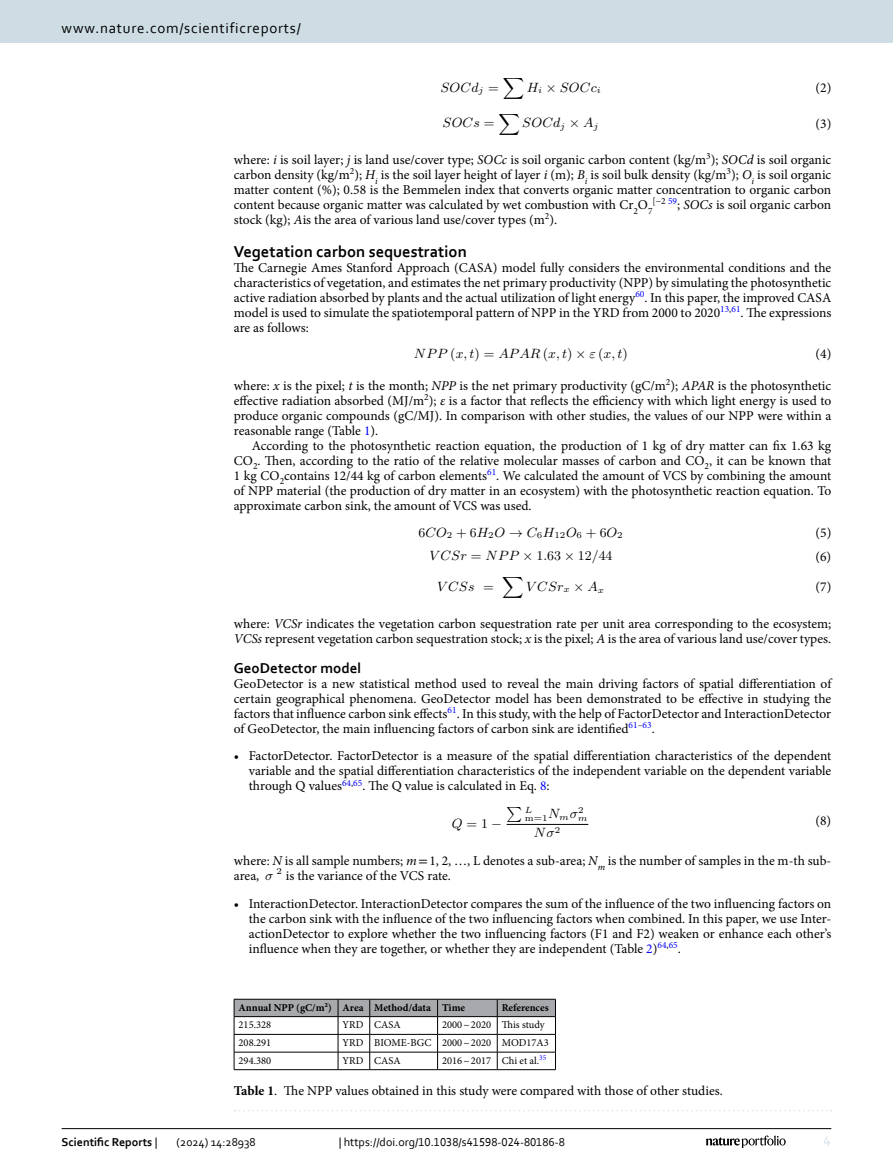
<style>
.page{position:relative;width:893px;height:1174px;background:#fff}
.page>*{position:absolute;margin:0;border:0;box-sizing:border-box;transform-origin:0 0}
.Head_1{font:700 16.5px "Corbel";color:#000}
.t1{font:15px "Corbel";letter-spacing:.05em;color:#000}
.Head_2{font:700 15px "Corbel";color:#000}
.t2{font:15px "LM Math Extension 10";color:#000}
.t3{font:15px "Corbel";color:#d9e4eb}
.Body_Text{font:13.5px/15px "Minion Pro";color:#000;text-align:justify}
.Body_Text_Indent{font:13.5px/15px "Minion Pro";letter-spacing:-.005em;color:#000;text-align:justify}
.t4{font:13.5px "LM Math Italic 9";letter-spacing:.07em;color:#000}
.Table_Caption{font:13.5px "Minion Pro";color:#000}
.EQ{font:13.5px "Minion Pro";color:#000}
.t5{font:13.5px "LM Roman 9";color:#000}
.t6{font:12px "Corbel";color:#000}
.t7{font:700 12px "Corbel";color:#000}
.Table_Body{font:10.5px "Minion Pro";color:#000}
.Table_Head{font:700 10.5px "Minion Pro";color:#000}
.t8{font:9px "LM Roman 6";color:#000}
.t9{font:9px "LM Math Italic 6";color:#000}
.s1{font-family:"LM Roman 9"}
.s2{font-style:italic}
.s3{color:#00f}
.s4{font-family:"LM Math Italic 9"}
.s5{font-family:"SFRM0600"}
.s6{font-family:"LM Math Italic 6"}
.s7{font-family:"STIX"}
.s8{font-weight:700}
.s9{font-weight:400}
</style>
<div class="page">
<hr style="left:507px;top:824px;width:81px;height:1px;background:#000">
<hr style="left:338px;top:1069px;width:32px;height:1px;background:#000">
<hr style="left:370px;top:1069px;width:68px;height:1px;background:#000">
<hr style="left:438px;top:1069px;width:59px;height:1px;background:#000">
<svg style="left:234px;top:999px;width:322px;height:70px"></svg>
<hr style="left:497px;top:1069px;width:59px;height:1px;background:#000">
<hr style="left:234px;top:1069px;width:104px;height:1px;background:#000">
<svg style="left:235px;top:1110px;width:597px;height:1px"></svg>
<hr style="left:62px;top:1128px;width:769px;height:1px;background:#000">
<svg style="left:706px;top:1135px;width:80px;height:12px"></svg>
<div style="left:0;top:0;width:893px;height:43px;background:#cedde4"></div>
<p class="t1" style="left:62px;top:18px;width:241px">www.nature.com/scientificreports/</p>
<p class="t4" style="left:440px;top:81px;width:60px">SOCd<sub>j</sub> <span class="s1">=</span></p>
<p class="t2" style="left:503px;top:64px;width:23px">∑</p>
<p class="t4" style="left:527px;top:81px;width:17px">H<sub>i</sub></p>
<p class="t4" style="left:560px;top:81px;width:42px">SOCc<sub>i</sub></p>
<p class="EQ" style="left:815px;top:78px;width:17px">(2)</p>
<p class="t4" style="left:442px;top:117px;width:53px">SOCs <span class="s1">=</span></p>
<p class="t2" style="left:498px;top:100px;width:23px">∑</p>
<p class="t4" style="left:522px;top:117px;width:44px">SOCd<sub>j</sub></p>
<p class="t4" style="left:583px;top:117px;width:16px">A<sub>j</sub></p>
<p class="EQ" style="left:815px;top:114px;width:17px">(3)</p>
<p class="Body_Text" style="left:234px;top:152px;width:599px">where: <span class="s2">i</span> is soil layer; <span class="s2">j</span> is land use/cover type; <span class="s2">SOCc</span> is soil organic carbon content (kg/m<sup>3</sup>); <span class="s2">SOCd</span> is soil organic carbon density (kg/m<sup>2</sup>); <span class="s2">H</span><sub>i</sub> is the soil layer height of layer <span class="s2">i</span> (m); <span class="s2">B</span><sub>i</sub> is soil bulk density (kg/m<sup>3</sup>); <span class="s2">O</span><sub>i</sub> is soil organic matter content (%); 0.58 is the Bemmelen index that converts organic matter concentration to organic carbon content because organic matter was calculated by wet combustion with Cr<sub>2</sub>O<sub>7</sub><sup>[−2</sup> <sup>59</sup>; <span class="s2">SOCs</span> is soil organic carbon stock (kg); <span class="s2">A</span>is the area of various land use/cover types (m<sup>2</sup>).</p>
<p class="Head_1" style="left:234px;top:241px;width:234px">Vegetation carbon sequestration</p>
<p class="Body_Text" style="left:234px;top:260px;width:599px">The Carnegie Ames Stanford Approach (CASA) model fully considers the environmental conditions and the characteristics of vegetation, and estimates the net primary productivity (NPP) by simulating the photosynthetic active radiation absorbed by plants and the actual utilization of light energy<sup>60</sup>. In this paper, the improved CASA model is used to simulate the spatiotemporal pattern of NPP in the YRD from 2000 to 2020<sup>13</sup><sup>,</sup><sup>61</sup>. The expressions are as follows:</p>
<p class="t4" style="left:414px;top:348px;width:160px">NPP <span class="s1">(</span>x,t<span class="s1">) =</span> APAR<span class="s1">(</span>x,t<span class="s1">)</span></p>
<p class="t4" style="left:589px;top:348px;width:40px">ε <span class="s1">(</span>x, t<span class="s1">)</span></p>
<p class="EQ" style="left:815px;top:345px;width:17px">(4)</p>
<p class="Body_Text" style="left:234px;top:378px;width:599px">where: <span class="s2">x</span> is the pixel; <span class="s2">t</span> is the month; <span class="s2">NPP</span> is the net primary productivity (gC/m<sup>2</sup>); <span class="s2">APAR</span> is the photosynthetic effective radiation absorbed (MJ/m<sup>2</sup>); <span class="s2">ε</span> is a factor that reflects the efficiency with which light energy is used to produce organic compounds (gC/MJ). In comparison with other studies, the values of our NPP were within a reasonable range (Table <span class="s3">1</span>).</p>
<p class="Body_Text_Indent" style="left:234px;top:438px;width:599px;text-indent:18px">According to the photosynthetic reaction equation, the production of 1 kg of dry matter can fix 1.63 kg CO<sub>2</sub>. Then, according to the ratio of the relative molecular masses of carbon and CO<sub>2</sub>, it can be known that 1 kg CO<sub>2</sub>contains 12/44 kg of carbon elements<sup>61</sup>. We calculated the amount of VCS by combining the amount of NPP material (the production of dry matter in an ecosystem) with the photosynthetic reaction equation. To approximate carbon sink, the amount of VCS was used.</p>
<p class="t4" style="left:418px;top:526px;width:206px"><span class="s1">6</span>CO<sub>2</sub> <span class="s1">+ 6</span>H<sub>2</sub>O → C<sub>6</sub>H<sub>12</sub>O<sub>6</sub> <span class="s1">+ 6</span>O<sub>2</sub></p>
<p class="EQ" style="left:815px;top:523px;width:17px">(5)</p>
<p class="t4" style="left:429px;top:550px;width:90px">VCSr <span class="s1">=</span> NPP</p>
<p class="t5" style="left:536px;top:545px;width:26px">1<span class="s4">.</span>63</p>
<p class="t5" style="left:578px;top:545px;width:36px">12<span class="s4">/</span>44</p>
<p class="EQ" style="left:815px;top:547px;width:17px">(6)</p>
<p class="t4" style="left:437px;top:581px;width:58px">VCSs <span class="s1">=</span></p>
<p class="t2" style="left:502px;top:563px;width:23px">∑</p>
<p class="t4" style="left:526px;top:581px;width:45px">V CSr<sub>x</sub></p>
<p class="t4" style="left:587px;top:581px;width:18px">A<sub>x</sub></p>
<p class="EQ" style="left:815px;top:578px;width:17px">(7)</p>
<p class="Body_Text" style="left:234px;top:616px;width:599px">where: <span class="s2">VCSr</span> indicates the vegetation carbon sequestration rate per unit area corresponding to the ecosystem;<br><span class="s2">VCSs</span> represent vegetation carbon sequestration stock; <span class="s2">x</span> is the pixel; <span class="s2">A</span> is the area of various land use/cover types.</p>
<p class="Head_2" style="left:234px;top:658px;width:129px">GeoDetector model</p>
<p class="Body_Text" style="left:234px;top:676px;width:599px">GeoDetector is a new statistical method used to reveal the main driving factors of spatial differentiation of certain geographical phenomena. GeoDetector model has been demonstrated to be effective in studying the factors that influence carbon sink effects<sup>61</sup>. In this study, with the help of FactorDetector and InteractionDetector of GeoDetector, the main influencing factors of carbon sink are identified<sup>61</sup><sup>–</sup><sup>63</sup>.</p>
<p class="Body_Text" style="left:249px;top:748px;width:584px;text-indent:-15px">• FactorDetector. FactorDetector is a measure of the spatial differentiation characteristics of the dependent variable and the spatial differentiation characteristics of the independent variable on the dependent variable through Q values<sup>64</sup><sup>,</sup><sup>65</sup>. The Q value is calculated in Eq. <span class="s3">8</span>:</p>
<p class="t5" style="left:452px;top:812px;width:52px"><span class="s4">Q</span>=1−</p>
<p class="t2" style="left:507px;top:793px;width:27px">∑ <sub>L</sub></p>
<p class="t8" style="left:525px;top:810px;width:61px"><span class="s5">m</span>=1<sup>N</sup><span class="s6">m</span><sup>σ</sup>2</p>
<p class="EQ" style="left:815px;top:812px;width:17px">(8)</p>
<p class="Body_Text" style="left:234px;top:853px;width:599px">where: <span class="s2">N</span> is all sample numbers; <span class="s2">m</span><span class="s7">=</span>1, 2, …, L denotes a sub-area; <span class="s2">N</span><sub>m</sub> is the number of samples in the m-th sub&shy;area, <span class="s4">σ</span> <sup>2</sup> is the variance of the VCS rate.</p>
<p class="Body_Text" style="left:249px;top:896px;width:584px;text-indent:-15px">• InteractionDetector. InteractionDetector compares the sum of the influence of the two influencing factors on the carbon sink with the influence of the two influencing factors when combined. In this paper, we use Inter&shy;actionDetector to explore whether the two influencing factors (F1 and F2) weaken or enhance each other’s influence when they are together, or whether they are independent (Table <span class="s3">2</span>)<sup>64</sup><sup>,</sup><sup>65</sup>.</p>
<p class="t9" style="left:578px;top:814px;width:11px">m</p>
<p class="t4" style="left:534px;top:826px;width:28px">Nσ<sup>2</sup></p>
<p class="Table_Head" style="left:239px;top:999px;width:95px">Annual NPP (gC/m²)</p>
<p class="Table_Head" style="left:343px;top:999px;width:23px">Area</p>
<p class="Table_Head" style="left:374px;top:999px;width:58px">Method/data</p>
<p class="Table_Head" style="left:442px;top:999px;width:25px">Time</p>
<p class="Table_Head" style="left:502px;top:999px;width:48px">References</p>
<p class="Table_Body" style="left:239px;top:1017px;width:34px">215.328</p>
<p class="Table_Body" style="left:343px;top:1017px;width:22px">YRD</p>
<p class="Table_Body" style="left:374px;top:1017px;width:28px">CASA</p>
<p class="Table_Body" style="left:442px;top:1017px;width:51px">2000~2020</p>
<p class="Table_Body" style="left:502px;top:1017px;width:45px">This study</p>
<p class="Table_Body" style="left:239px;top:1035px;width:34px">208.291</p>
<p class="Table_Body" style="left:343px;top:1035px;width:22px">YRD</p>
<p class="Table_Body" style="left:374px;top:1035px;width:59px">BIOME-BGC</p>
<p class="Table_Body" style="left:442px;top:1035px;width:51px">2000~2020</p>
<p class="Table_Body" style="left:502px;top:1035px;width:49px">MOD17A3</p>
<p class="Table_Body" style="left:239px;top:1053px;width:34px">294.380</p>
<p class="Table_Body" style="left:343px;top:1053px;width:22px">YRD</p>
<p class="Table_Body" style="left:374px;top:1053px;width:28px">CASA</p>
<p class="Table_Body" style="left:442px;top:1053px;width:51px">2016~2017</p>
<p class="Table_Body" style="left:502px;top:1053px;width:46px">Chi et al.<sup>35</sup></p>
<p class="Table_Caption" style="left:234px;top:1082px;width:490px"><span class="s8">Table 1</span>. The NPP values obtained in this study were compared with those of other studies.</p>
<p class="t7" style="left:62px;top:1134px;width:97px">Scientific Reports <span class="s9">|</span></p>
<p class="t6" style="left:177px;top:1134px;width:81px">(2024) 14:28938</p>
<p class="t6" style="left:339px;top:1134px;width:228px">| https://doi.org/10.1038/s41598-024-80186-8</p>
<p class="t3" style="left:824px;top:1132px;width:9px">4</p>
</div>
